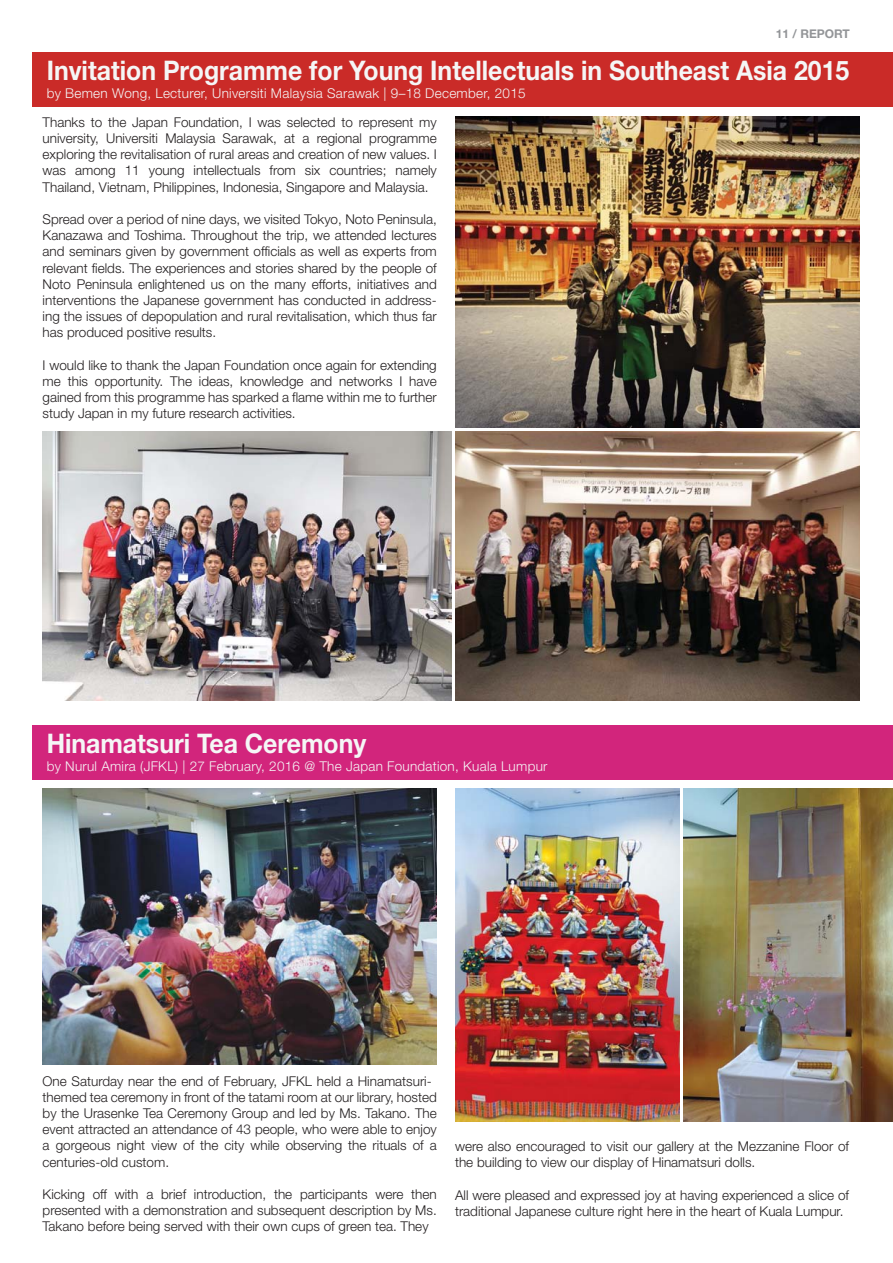
<style>
.page{position:relative;width:893px;height:1263px;background:#fff}
.page>*{position:absolute;margin:0;border:0;box-sizing:border-box;transform-origin:0 0}
.t1{font:700 27px "Helvetica Neue";color:#f5f6f6;scale:.92 1}
.t2{font:300 13.5px/16.2px "Helvetica Neue";color:#231f20;text-align:justify}
.t3{font:300 13.5px "Helvetica Neue";letter-spacing:.02em;color:#f5f6f6}
.t4{font:700 12px "Helvetica Neue";color:#939598}
</style>
<div class="page">
<div style="left:32px;top:52px;width:861px;height:54px;background:#ca2b28"></div>
<div style="left:32px;top:725px;width:861px;height:55px;background:#d2257c"></div>
<img style="left:456px;top:117px;width:404px;height:310px">
<img style="left:43px;top:432px;width:408px;height:268px">
<img style="left:456px;top:432px;width:404px;height:268px">
<img style="left:456px;top:789px;width:223px;height:332px">
<img style="left:684px;top:789px;width:209px;height:332px">
<img style="left:43px;top:789px;width:394px;height:275px">
<p class="t4" style="left:776px;top:29px;width:76px">11 / REPORT</p>
<p class="t1" style="left:47px;top:61px;width:874px">Invitation Programme for Young Intellectuals in Southeast Asia 2015</p>
<p class="t3" style="left:47px;top:88px;width:480px">by Bemen Wong, Lecturer, Universiti Malaysia Sarawak | 9–18 December, 2015</p>
<p class="t2" style="left:43px;top:115px;width:396px">Thanks to the Japan Foundation, I was selected to represent my university, Universiti Malaysia Sarawak, at a regional programme exploring the revitalisation of rural areas and creation of new values. I was among 11 young intellectuals from six countries; namely Thailand, Vietnam, Philippines, Indonesia, Singapore and Malaysia.</p>
<p class="t2" style="left:43px;top:212px;width:396px">Spread over a period of nine days, we visited Tokyo, Noto Peninsula, Kanazawa and Toshima. Throughout the trip, we attended lectures and seminars given by government officials as well as experts from relevant fields. The experiences and stories shared by the people of Noto Peninsula enlightened us on the many efforts, initiatives and interventions the Japanese government has conducted in address&shy;ing the issues of depopulation and rural revitalisation, which thus far has produced positive results.</p>
<p class="t2" style="left:43px;top:358px;width:396px">I would like to thank the Japan Foundation once again for extending me this opportunity. The ideas, knowledge and networks I have gained from this programme has sparked a flame within me to further study Japan in my future research activities.</p>
<p class="t1" style="left:47px;top:734px;width:349px">Hinamatsuri Tea Ceremony</p>
<p class="t3" style="left:47px;top:761px;width:502px">by Nurul Amira (JFKL) | 27 February, 2016 @ The Japan Foundation, Kuala Lumpur</p>
<p class="t2" style="left:43px;top:1074px;width:396px;text-align:left">One Saturday near the end of February, JFKL held a Hinamatsuri&shy;themed tea ceremony in front of the tatami room at our library, hosted by the Urasenke Tea Ceremony Group and led by Ms. Takano. The event attracted an attendance of 43 people, who were able to enjoy a gorgeous night view of the city while observing the rituals of a centuries-old custom.</p>
<p class="t2" style="left:43px;top:1187px;width:396px">Kicking off with a brief introduction, the participants were then presented with a demonstration and subsequent description by Ms.<br>Takano before being served with their own cups of green tea. They</p>
<p class="t2" style="left:455px;top:1139px;width:396px">were also encouraged to visit our gallery at the Mezzanine Floor of the building to view our display of Hinamatsuri dolls.</p>
<p class="t2" style="left:455px;top:1188px;width:396px">All were pleased and expressed joy at having experienced a slice of traditional Japanese culture right here in the heart of Kuala Lumpur.</p>
</div>
